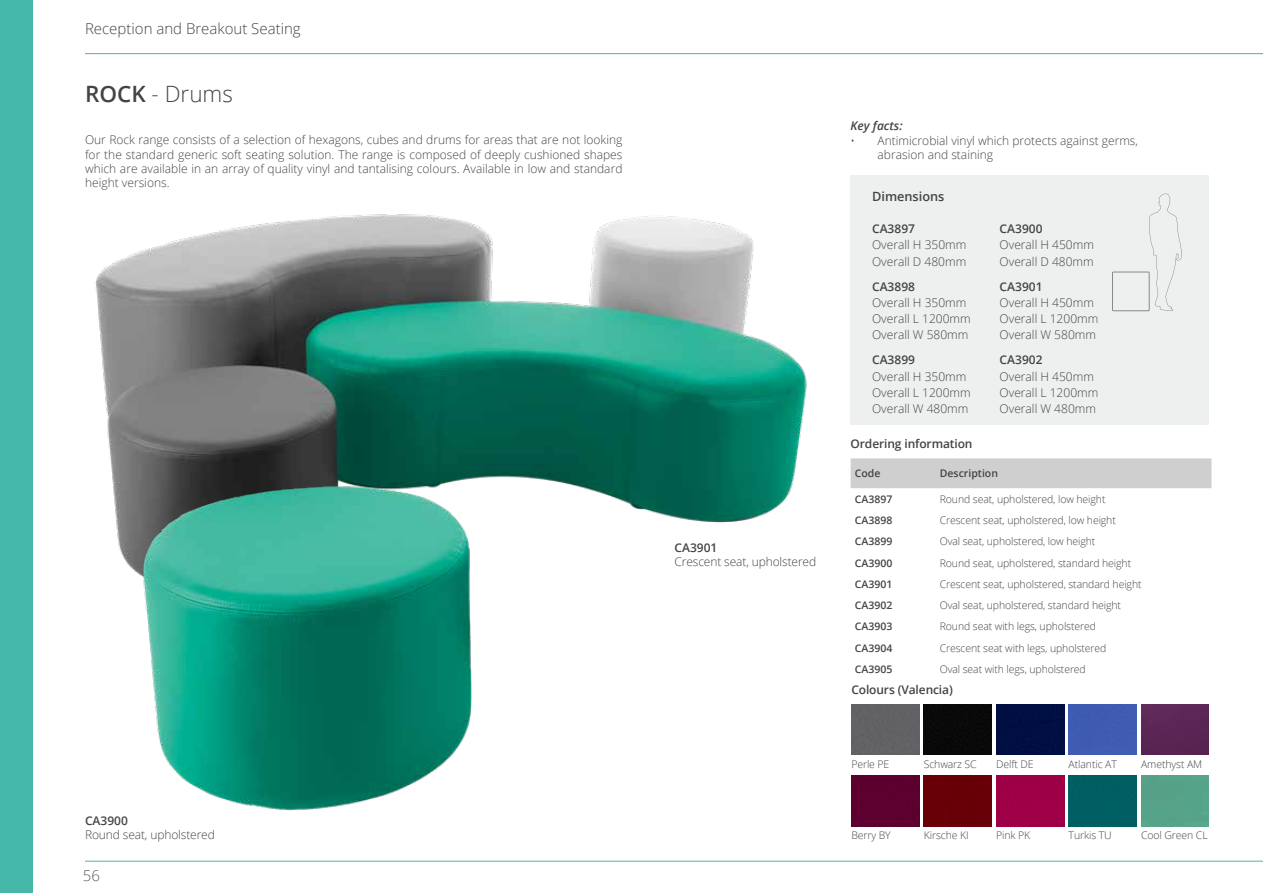
<style>
.page{position:relative;width:1263px;height:893px;background:#fff}
.page>*{position:absolute;margin:0;border:0;box-sizing:border-box;transform-origin:0 0}
.t1{font:300 22.5px "Open Sans";color:#434447}
.t2{font:300 15px "Open Sans";color:#434447}
.t3{font:300 15px "Open Sans";color:#5c5c5c}
.t4{font:600 12.75px "Open Sans";color:#434447}
.t5{font:300 12px/16.2px "Open Sans";color:#434447}
.t6{font:600 12px "Open Sans";color:#434447}
.t7{font:italic 600 12px "Open Sans";color:#434447}
.t8{font:300 10.5px "Open Sans";letter-spacing:-.01em;color:#434447}
.t9{font:600 10.5px "Open Sans";color:#434447}
.s1{font-weight:600}
</style>
<div class="page">
<hr style="left:85px;top:861px;width:1178px;height:1px;background:#45b8a9">
<div style="left:0;top:0;width:33px;height:893px;background:#45b8a9"></div>
<hr style="left:85px;top:53px;width:1178px;height:1px;background:#45b8a9">
<div style="left:850px;top:176px;width:359px;height:249px;background:#eeefef"></div>
<img style="left:95px;top:214px;width:712px;height:309px">
<svg style="left:1112px;top:194px;width:70px;height:117px"></svg>
<div style="left:850px;top:458px;width:361px;height:30px;background:#cfcfcf"></div>
<img style="left:111px;top:455px;width:411px;height:407px">
<div style="left:851px;top:704px;width:68px;height:51px;background:#626165"></div>
<div style="left:1069px;top:776px;width:67px;height:50px;background:#005f62"></div>
<div style="left:924px;top:704px;width:68px;height:51px;background:#090909"></div>
<div style="left:1141px;top:704px;width:68px;height:51px;background:#5a2655"></div>
<div style="left:996px;top:704px;width:68px;height:51px;background:#000f43"></div>
<div style="left:924px;top:776px;width:68px;height:50px;background:#680007"></div>
<div style="left:1141px;top:776px;width:68px;height:50px;background:#55a389"></div>
<div style="left:851px;top:776px;width:68px;height:50px;background:#5d002f"></div>
<div style="left:1069px;top:704px;width:67px;height:51px;background:#3e5cb1"></div>
<div style="left:996px;top:776px;width:68px;height:50px;background:#9e0047"></div>
<p class="t2" style="left:85px;top:18px;width:217px">Reception and Breakout Seating</p>
<h1 class="t1" style="left:85px;top:79px;width:149px"><span class="s1">ROCK</span> - Drums</h1>
<p class="t5" style="left:85px;top:132px;width:539px;line-height:14.4px;text-align:justify">Our Rock range consists of a selection of hexagons, cubes and drums for areas that are not looking for the standard generic soft seating solution. The range is composed of deeply cushioned shapes which are available in an array of quality vinyl and tantalising colours. Available in low and standard height versions.</p>
<p class="t6" style="left:85px;top:813px;width:44px">CA3900</p>
<p class="t5" style="left:85px;top:826px;width:131px">Round seat, upholstered</p>
<p class="t3" style="left:83px;top:865px;width:19px">56</p>
<p class="t6" style="left:674px;top:540px;width:44px">CA3901</p>
<p class="t5" style="left:674px;top:553px;width:143px">Crescent seat, upholstered</p>
<p class="t7" style="left:850px;top:118px;width:54px">Key facts:</p>
<p class="t5" style="left:877px;top:133px;width:262px;line-height:14.4px;text-indent:-27px">• Antimicrobial vinyl which protects against germs, abrasion and staining</p>
<p class="t4" style="left:872px;top:187px;width:74px">Dimensions</p>
<p class="t6" style="left:872px;top:220px;width:44px">CA3897</p>
<p class="t5" style="left:872px;top:236px;width:96px">Overall H 350mm<br>Overall D 480mm</p>
<p class="t6" style="left:872px;top:278px;width:44px">CA3898</p>
<p class="t5" style="left:872px;top:294px;width:100px">Overall H 350mm<br>Overall L 1200mm<br>Overall W 580mm</p>
<p class="t6" style="left:872px;top:352px;width:44px">CA3899</p>
<p class="t5" style="left:872px;top:368px;width:100px">Overall H 350mm<br>Overall L 1200mm<br>Overall W 480mm</p>
<p class="t6" style="left:1000px;top:220px;width:44px">CA3900</p>
<p class="t5" style="left:1000px;top:236px;width:96px">Overall H 450mm<br>Overall D 480mm</p>
<p class="t6" style="left:1000px;top:278px;width:44px">CA3901</p>
<p class="t5" style="left:1000px;top:294px;width:100px">Overall H 450mm<br>Overall L 1200mm<br>Overall W 580mm</p>
<p class="t6" style="left:1000px;top:352px;width:44px">CA3902</p>
<p class="t5" style="left:1000px;top:368px;width:100px">Overall H 450mm<br>Overall L 1200mm<br>Overall W 480mm</p>
<p class="t6" style="left:850px;top:436px;width:123px">Ordering information</p>
<p class="t9" style="left:855px;top:466px;width:27px">Code</p>
<p class="t9" style="left:940px;top:466px;width:60px">Description</p>
<p class="t9" style="left:855px;top:492px;width:39px">CA3897</p>
<p class="t8" style="left:940px;top:492px;width:167px">Round seat, upholstered, low height</p>
<p class="t9" style="left:855px;top:513px;width:39px">CA3898</p>
<p class="t8" style="left:940px;top:513px;width:178px">Crescent seat, upholstered, low height</p>
<p class="t9" style="left:855px;top:534px;width:39px">CA3899</p>
<p class="t8" style="left:940px;top:534px;width:157px">Oval seat, upholstered, low height</p>
<p class="t9" style="left:855px;top:556px;width:39px">CA3900</p>
<p class="t8" style="left:940px;top:556px;width:193px">Round seat, upholstered, standard height</p>
<p class="t9" style="left:855px;top:577px;width:39px">CA3901</p>
<p class="t8" style="left:940px;top:577px;width:203px">Crescent seat, upholstered, standard height</p>
<p class="t9" style="left:855px;top:598px;width:39px">CA3902</p>
<p class="t8" style="left:940px;top:598px;width:183px">Oval seat, upholstered, standard height</p>
<p class="t9" style="left:855px;top:619px;width:39px">CA3903</p>
<p class="t8" style="left:940px;top:619px;width:158px">Round seat with legs, upholstered</p>
<p class="t9" style="left:855px;top:641px;width:39px">CA3904</p>
<p class="t8" style="left:940px;top:641px;width:168px">Crescent seat with legs, upholstered</p>
<p class="t9" style="left:855px;top:662px;width:39px">CA3905</p>
<p class="t8" style="left:940px;top:662px;width:148px">Oval seat with legs, upholstered</p>
<p class="t6" style="left:851px;top:681px;width:103px">Colours (Valencia)</p>
<p class="t8" style="left:851px;top:757px;width:40px">Perle PE</p>
<p class="t8" style="left:996px;top:757px;width:39px">Delft DE</p>
<p class="t8" style="left:924px;top:757px;width:55px">Schwarz SC</p>
<p class="t8" style="left:1141px;top:757px;width:63px">Amethyst AM</p>
<p class="t8" style="left:1068px;top:757px;width:50px">Atlantic AT</p>
<p class="t8" style="left:851px;top:828px;width:41px">Berry BY</p>
<p class="t8" style="left:1141px;top:828px;width:68px">Cool Green CL</p>
<p class="t8" style="left:924px;top:828px;width:46px">Kirsche KI</p>
<p class="t8" style="left:996px;top:828px;width:36px">Pink PK</p>
<p class="t8" style="left:1068px;top:828px;width:45px">Turkis TU</p>
</div>
